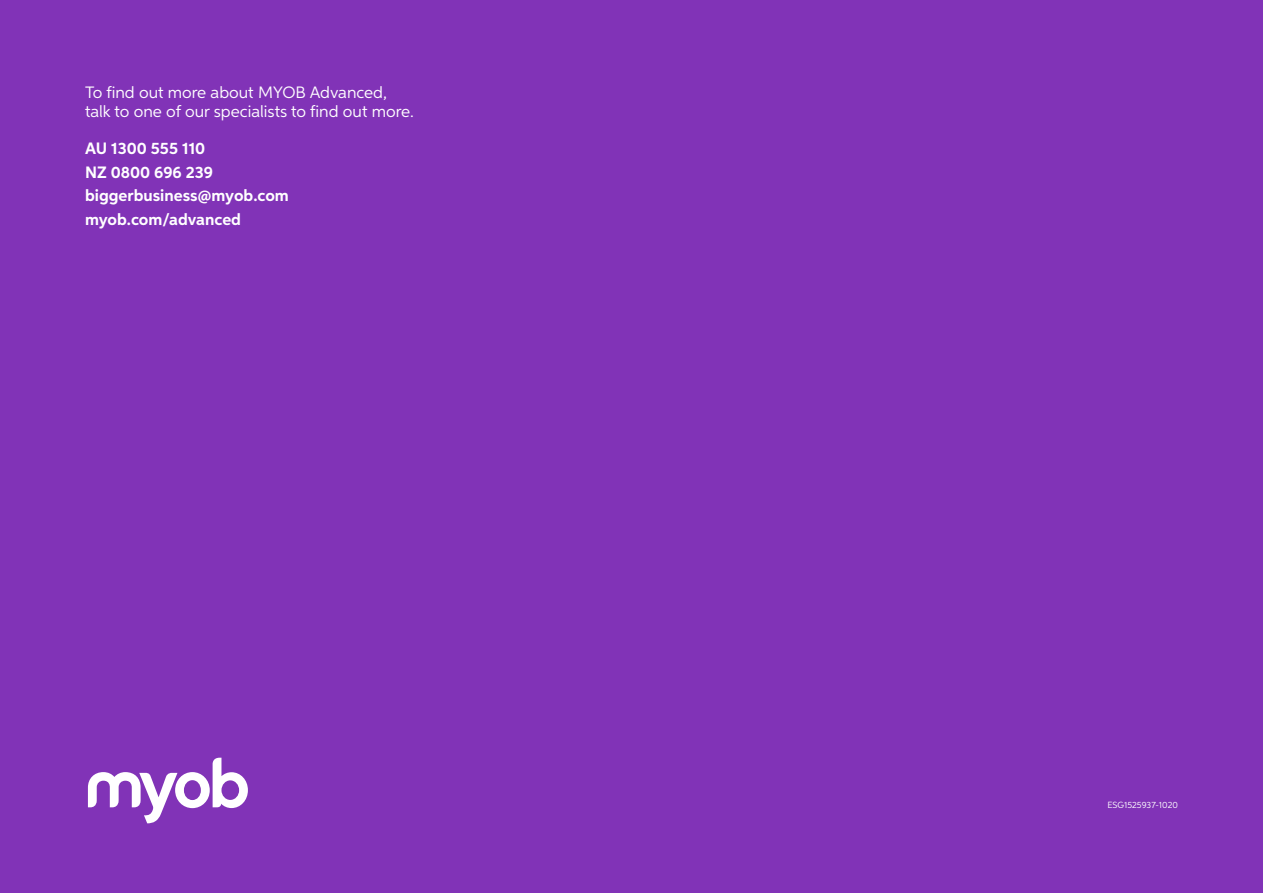
<style>
.page{position:relative;width:1263px;height:893px;background:#8133b7}
.page>*{position:absolute;margin:0;border:0;box-sizing:border-box;transform-origin:0 0}
.t1{font:16.5px/19.5px "Neutro MYOB";color:#fff}
.t2{font:700 16.5px/23.7px "Neutro MYOB";color:#fff}
.t3{font:9px "Neutro MYOB";color:#fff}
</style>
<div class="page">
<svg style="left:88px;top:758px;width:160px;height:65px"></svg>
<p class="t1" style="left:85px;top:82px;width:330px">To find out more about MYOB Advanced, talk to one of our specialists to find out more.</p>
<p class="t2" style="left:85px;top:137px;width:205px">AU 1300 555 110<br>NZ 0800 696 239 biggerbusiness@myob.com myob.com/advanced</p>
<p class="t3" style="left:1107px;top:799px;width:72px">ESG1525937-1020</p>
</div>
